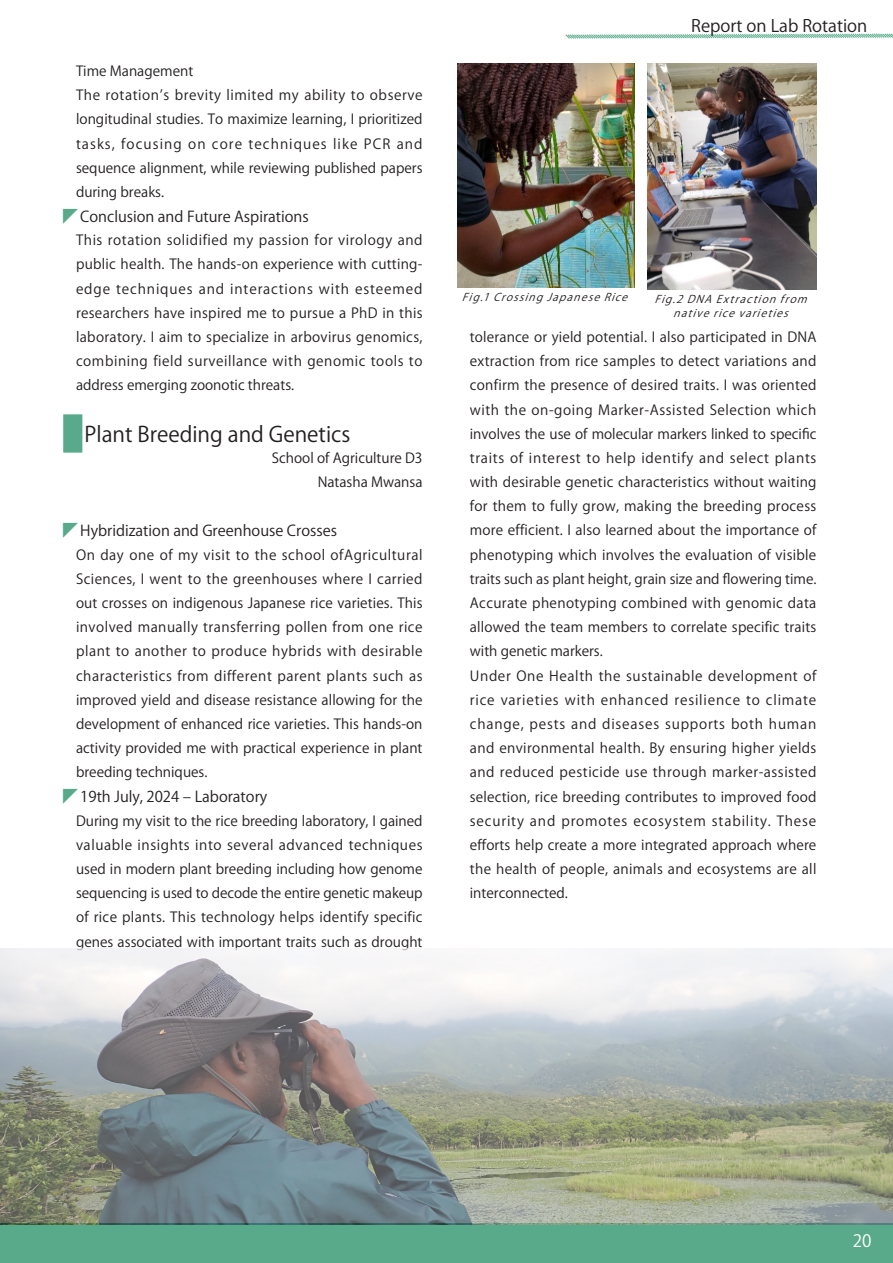
<style>
.page{position:relative;width:893px;height:1263px;background:#fff}
.page>*{position:absolute;margin:0;border:0;box-sizing:border-box;transform-origin:0 0}
.見出し2_green{font:21.3px "Koz Go Pr 6 N";color:#231f20}
.t1{font:16.95px "Koz Go Pr 6 N";letter-spacing:-.005em;color:#231f20}
.t2{font:16.95px "Koz Go Pr 6 N";color:#fff}
.t3{font:14.85px "Koz Go Pr 6 N";color:#231f20}
.本文２段組{font:13.8px/24.2px "Koz Go Pr 6 N";color:#231f20;text-align:justify}
.レポート本文_所属氏名{font:13.8px "Koz Go Pr 6 N";color:#231f20}
.写真キャプション{font:italic 10.65px/13.8px "Koz Go Pr 6 N";color:#231f20;text-align:center}
.s1{color:#59aa8a}
</style>
<div class="page">
<svg style="left:565px;top:33px;width:328px;height:6px"></svg>
<div style="left:0;top:1223px;width:893px;height:40px;background:#59aa8a"></div>
<div style="left:63px;top:414px;width:19px;height:39px;background:#59aa8a"></div>
<img style="left:457px;top:64px;width:178px;height:223px">
<img style="left:647px;top:64px;width:169px;height:225px">
<img style="left:0;top:948px;width:893px;height:277px">
<p class="本文２段組" style="left:76px;top:59px;width:119px">Time Management</p>
<p class="本文２段組" style="left:76px;top:83px;width:348px">The rotation’s brevity limited my ability to observe longitudinal studies. To maximize learning, I prioritized tasks, focusing on core techniques like PCR and sequence alignment, while reviewing published papers during breaks.</p>
<p class="t3" style="left:63px;top:208px;width:247px"><span class="s1">◤</span>Conclusion and Future Aspirations</p>
<p class="本文２段組" style="left:76px;top:228px;width:348px">This rotation solidified my passion for virology and public health. The hands-on experience with cutting&shy;edge techniques and interactions with esteemed researchers have inspired me to pursue a PhD in this laboratory. I aim to specialize in arbovirus genomics, combining field surveillance with genomic tools to address emerging zoonotic threats.</p>
<p class="見出し2_green" style="left:85px;top:422px;width:267px">Plant Breeding and Genetics</p>
<p class="レポート本文_所属氏名" style="left:272px;top:450px;width:152px">School of Agriculture D3</p>
<p class="レポート本文_所属氏名" style="left:318px;top:474px;width:106px">Natasha Mwansa</p>
<p class="t3" style="left:63px;top:523px;width:275px"><span class="s1">◤</span>Hybridization and Greenhouse Crosses</p>
<p class="本文２段組" style="left:76px;top:543px;width:348px">On day one of my visit to the school ofAgricultural Sciences, I went to the greenhouses where I carried out crosses on indigenous Japanese rice varieties. This involved manually transferring pollen from one rice plant to another to produce hybrids with desirable characteristics from different parent plants such as improved yield and disease resistance allowing for the development of enhanced rice varieties. This hands-on activity provided me with practical experience in plant breeding techniques.</p>
<p class="t3" style="left:63px;top:789px;width:206px"><span class="s1">◤</span>19th July, 2024 – Laboratory</p>
<p class="本文２段組" style="left:76px;top:809px;width:348px">During my visit to the rice breeding laboratory, I gained valuable insights into several advanced techniques used in modern plant breeding including how genome sequencing is used to decode the entire genetic makeup of rice plants. This technology helps identify specific genes associated with important traits such as drought</p>
<p class="t1" style="left:691px;top:16px;width:178px">Report on Lab Rotation</p>
<p class="写真キャプション" style="left:462px;top:290px;width:173px">Fig.1 Crossing Japanese Rice</p>
<p class="写真キャプション" style="left:654px;top:292px;width:160px">Fig.2 DNA Extraction from native rice varieties</p>
<p class="本文２段組" style="left:470px;top:325px;width:348px">tolerance or yield potential. I also participated in DNA extraction from rice samples to detect variations and confirm the presence of desired traits. I was oriented with the on-going Marker-Assisted Selection which involves the use of molecular markers linked to specific traits of interest to help identify and select plants with desirable genetic characteristics without waiting for them to fully grow, making the breeding process more efficient. I also learned about the importance of phenotyping which involves the evaluation of visible traits such as plant height, grain size and flowering time.<br>Accurate phenotyping combined with genomic data allowed the team members to correlate specific traits with genetic markers.</p>
<p class="本文２段組" style="left:470px;top:664px;width:348px">Under One Health the sustainable development of rice varieties with enhanced resilience to climate change, pests and diseases supports both human and environmental health. By ensuring higher yields and reduced pesticide use through marker-assisted selection, rice breeding contributes to improved food security and promotes ecosystem stability. These efforts help create a more integrated approach where the health of people, animals and ecosystems are all interconnected.</p>
<p class="t2" style="left:853px;top:1231px;width:20px">20</p>
</div>
